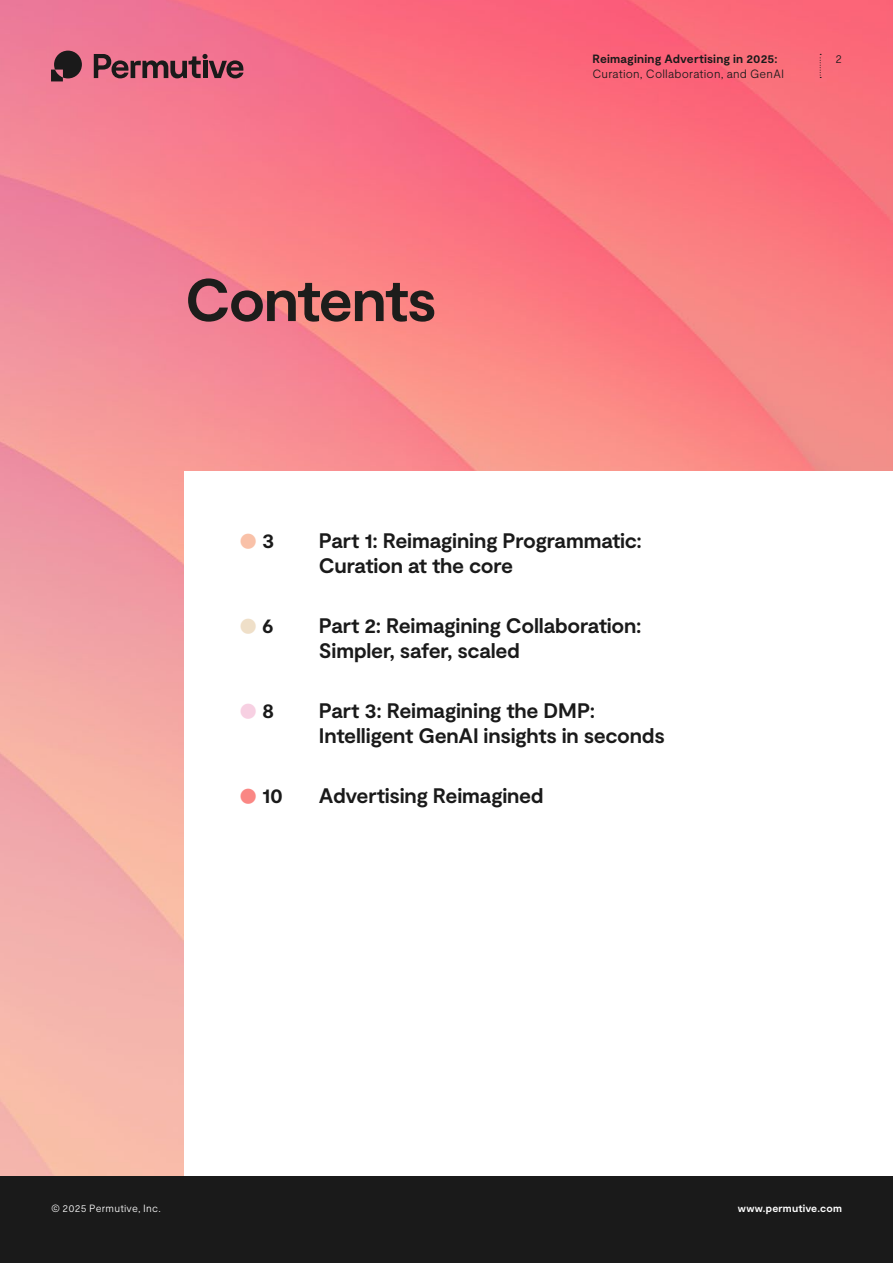
<style>
.page{position:relative;width:893px;height:1263px;background:#fff}
.page>*{position:absolute;margin:0;border:0;box-sizing:border-box;transform-origin:0 0}
.t1{font:700 60px "Moderat";letter-spacing:-.03em;color:#1d1d1b}
.t2{font:700 21px/25.5px "Moderat";letter-spacing:-.015em;color:#1a1a1a}
.t3{font:100 21px "Sweet Sans Pro";color:#f9c1a8}
.t4{font:100 21px "Sweet Sans Pro";color:#efdfc8}
.t5{font:100 21px "Sweet Sans Pro";color:#f7d0e2}
.t6{font:300 12px "Moderat";letter-spacing:.015em;color:#1a1a1a}
.t7{font:700 12px "Moderat";letter-spacing:.015em;color:#1a1a1a}
.t8{font:300 10.5px "Moderat";letter-spacing:.02em;color:#fff}
.t9{font:700 10.5px "Moderat";letter-spacing:.015em;color:#fff}
.s1{font-family:"Moderat";font-weight:700;color:#1a1a1a}
.s2{font-family:"Sweet Sans Pro";font-weight:100;color:#fa8784}
</style>
<div class="page">
<img style="left:0;top:0;width:893px;height:1176px">
<div style="left:185px;top:471px;width:708px;height:705px;background:#fff"></div>
<div style="left:0;top:1176px;width:893px;height:87px;background:#1a1a1a"></div>
<svg style="left:94px;top:54px;width:150px;height:24px"></svg>
<svg style="left:51px;top:51px;width:31px;height:30px"></svg>
<svg style="left:820px;top:54px;width:1px;height:24px"></svg>
<h1 class="t1" style="left:185px;top:265px;width:253px">Contents</h1>
<p class="t7" style="left:592px;top:52px;width:187px">Reimagining Advertising in 2025:</p>
<p class="t6" style="left:835px;top:52px;width:8px">2</p>
<p class="t6" style="left:592px;top:67px;width:193px">Curation, Collaboration, and GenAI</p>
<p class="t3" style="left:240px;top:526px;width:36px">⬤ <span class="s1">3</span></p>
<p class="t2" style="left:319px;top:529px;width:325px">Part 1: Reimagining Programmatic:<br>Curation at the core</p>
<p class="t4" style="left:240px;top:611px;width:35px">⬤ <span class="s1">6</span></p>
<p class="t2" style="left:319px;top:614px;width:324px">Part 2: Reimagining Collaboration:<br>Simpler, safer, scaled</p>
<p class="t5" style="left:240px;top:696px;width:36px">⬤ <span class="s1">8</span></p>
<p class="t2" style="left:319px;top:699px;width:347px">Part 3: Reimagining the DMP:<br>Intelligent GenAI insights in seconds</p>
<p class="t2" style="left:240px;top:784px;width:45px"><span class="s2">⬤</span> 10</p>
<p class="t2" style="left:319px;top:784px;width:226px">Advertising Reimagined</p>
<p class="t8" style="left:51px;top:1202px;width:111px">© 2025 Permutive, Inc.</p>
<p class="t9" style="left:738px;top:1202px;width:106px">www.permutive.com</p>
</div>
